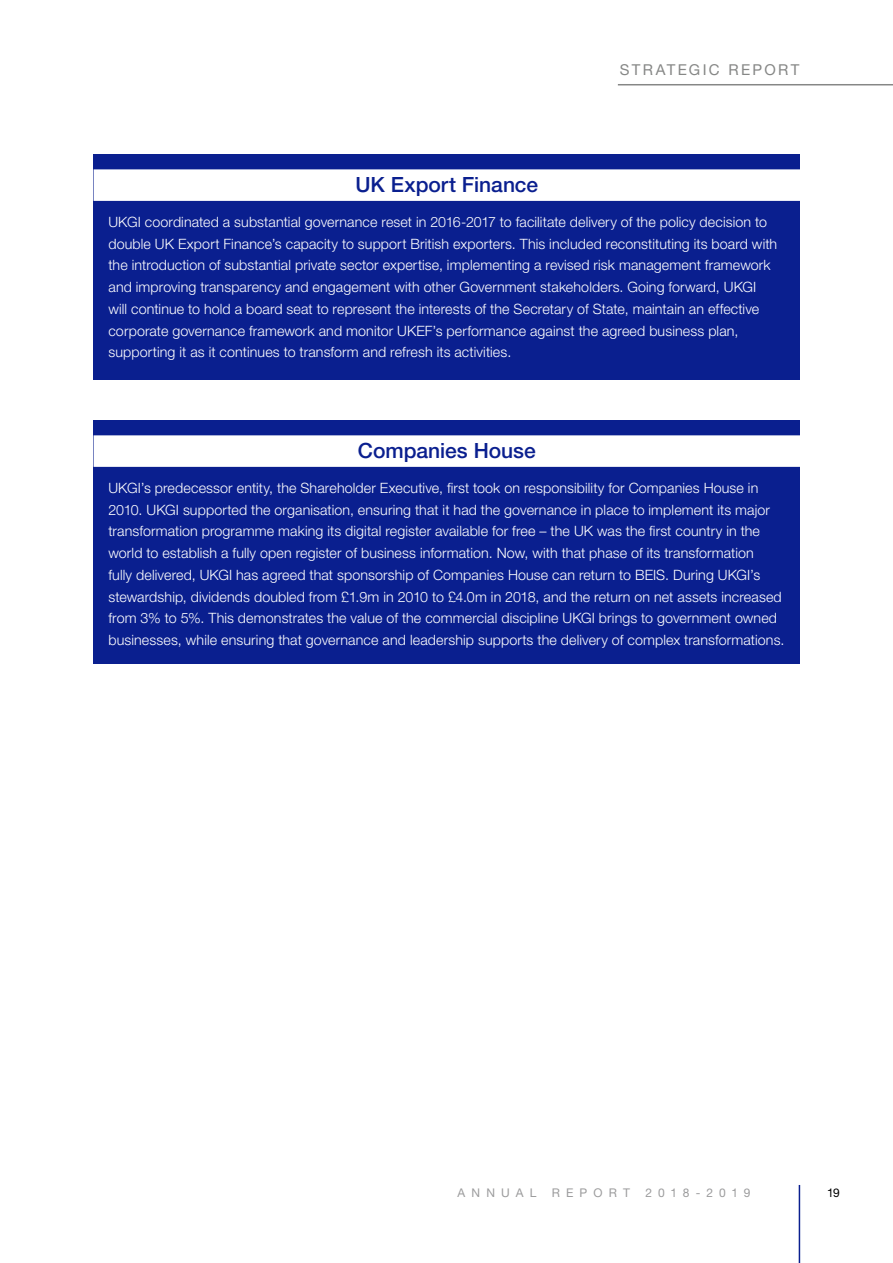
<style>
.page{position:relative;width:893px;height:1263px;background:#fff}
.page>*{position:absolute;margin:0;border:0;box-sizing:border-box;transform-origin:0 0}
.BlueBox_Head{font:500 21px "Helvetica Neue LT Std";color:#0a1f8f}
.t1{font:15px "Helvetica Neue LT Std";letter-spacing:.155em;color:#868786}
.BlueBox_Text{font:300 14.25px/21.8px "Helvetica Neue LT Std";letter-spacing:.01em;color:#fff}
.t2{font:12px "Helvetica Neue LT Std";letter-spacing:.51em;color:#9c9c9d}
.t3{font:12px "Helvetica Neue LT Std";letter-spacing:.485em;color:#9c9c9d}
.t4{font:12px "Helvetica Neue LT Std";color:#000}
</style>
<div class="page">
<hr style="left:799px;top:1185px;width:1px;height:78px;background:#0a1f8f">
<hr style="left:618px;top:84px;width:275px;height:1px;background:#868786">
<div style="left:94px;top:154px;width:706px;height:226px;background:#0a1f8f"></div>
<div style="left:94px;top:169px;width:706px;height:32px;background:#fff"></div>
<div style="left:94px;top:420px;width:706px;height:244px;background:#0a1f8f"></div>
<div style="left:94px;top:435px;width:706px;height:32px;background:#fff"></div>
<p class="t1" style="left:620px;top:60px;width:181px">STRATEGIC REPORT</p>
<p class="BlueBox_Head" style="left:355px;top:172px;width:184px">UK Export Finance</p>
<p class="BlueBox_Text" style="left:108px;top:211px;width:670px">UKGI coordinated a substantial governance reset in 2016-2017 to facilitate delivery of the policy decision to double UK Export Finance’s capacity to support British exporters. This included reconstituting its board with the introduction of substantial private sector expertise, implementing a revised risk management framework and improving transparency and engagement with other Government stakeholders. Going forward, UKGI will continue to hold a board seat to represent the interests of the Secretary of State, maintain an effective corporate governance framework and monitor UKEF’s performance against the agreed business plan, supporting it as it continues to transform and refresh its activities.</p>
<p class="BlueBox_Head" style="left:358px;top:438px;width:179px">Companies House</p>
<p class="BlueBox_Text" style="left:108px;top:477px;width:677px">UKGI’s predecessor entity, the Shareholder Executive, first took on responsibility for Companies House in 2010. UKGI supported the organisation, ensuring that it had the governance in place to implement its major transformation programme making its digital register available for free – the UK was the first country in the world to establish a fully open register of business information. Now, with that phase of its transformation<br>fully delivered, UKGI has agreed that sponsorship of Companies House can return to BEIS. During UKGI’s stewardship, dividends doubled from £1.9m in 2010 to £4.0m in 2018, and the return on net assets increased from 3% to 5%. This demonstrates the value of the commercial discipline UKGI brings to government owned businesses, while ensuring that governance and leadership supports the delivery of complex transformations.</p>
<p class="t2" style="left:458px;top:1186px;width:80px">ANNUAL</p>
<p class="t2" style="left:552px;top:1186px;width:80px">REPORT</p>
<p class="t3" style="left:645px;top:1186px;width:107px">2018-2019</p>
<p class="t4" style="left:827px;top:1186px;width:14px">19</p>
</div>
